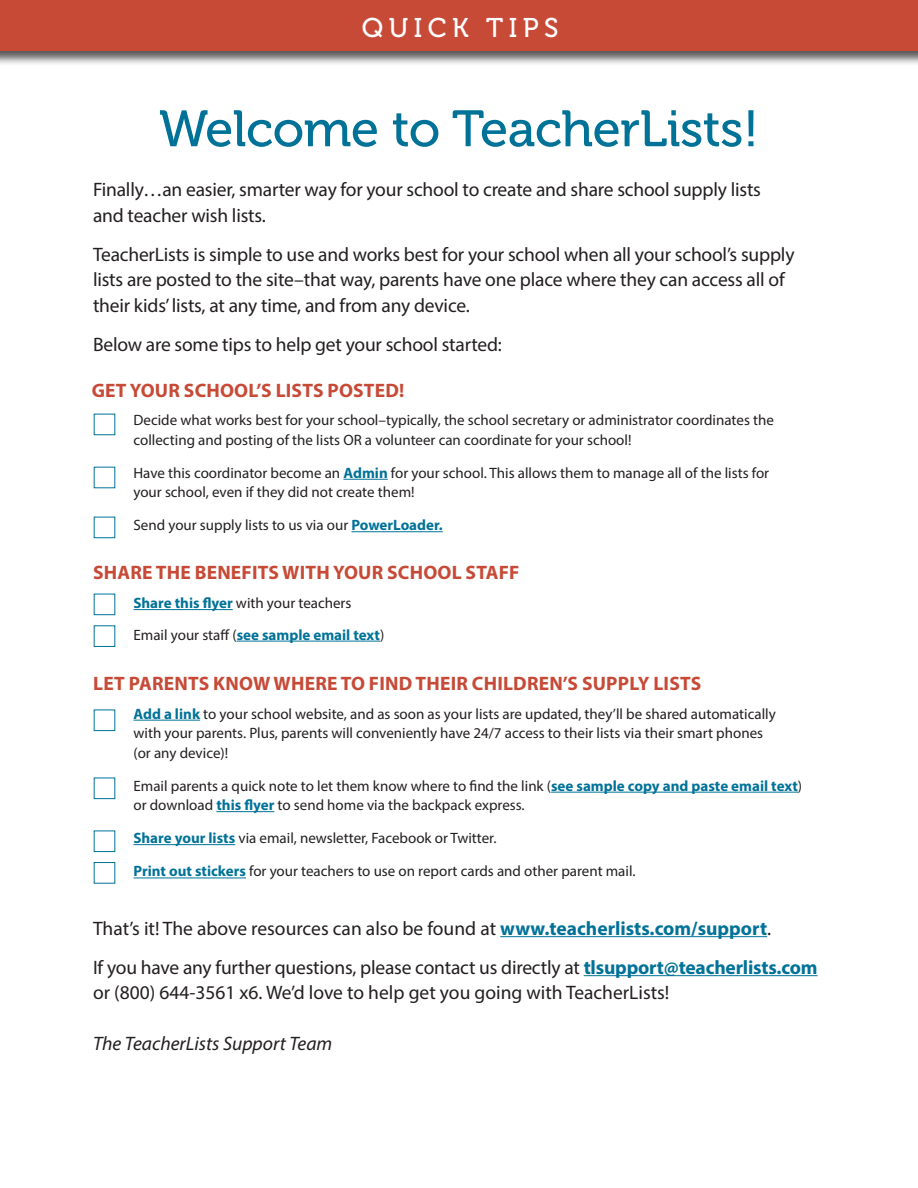
<style>
.page{position:relative;width:918px;height:1188px;background:#fff}
.page>*{position:absolute;margin:0;border:0;box-sizing:border-box;transform-origin:0 0}
.t1{font:51px "Museo 500";letter-spacing:-.01em;color:#007298}
.t2{font:27px "Museo 500";letter-spacing:.2em;color:#fff}
.t3{font:19.5px/25.5px "Myriad Pro";letter-spacing:-.01em;color:#231f20}
.t4{font:700 19.5px "Myriad Pro";letter-spacing:.01em;color:#c74a37}
.t5{font:italic 19.5px "Myriad Pro";color:#231f20}
.t6{font:15px/19.5px "Myriad Pro";color:#231f20}
.t7{font:700 15px "Myriad Pro";color:#007298}
.s1{font-weight:700;color:#007298}
.s2{font-weight:400;color:#231f20}
</style>
<div class="page">
<hr style="left:343px;top:479px;width:45px;height:1px;background:#007298">
<hr style="left:351px;top:531px;width:92px;height:1px;background:#007298">
<hr style="left:134px;top:609px;width:99px;height:1px;background:#007298">
<hr style="left:237px;top:641px;width:143px;height:1px;background:#007298">
<hr style="left:134px;top:720px;width:66px;height:1px;background:#007298">
<hr style="left:551px;top:792px;width:247px;height:1px;background:#007298">
<hr style="left:216px;top:811px;width:58px;height:1px;background:#007298">
<hr style="left:134px;top:844px;width:101px;height:1px;background:#007298">
<hr style="left:134px;top:878px;width:112px;height:1px;background:#007298">
<div style="left:0;top:0;width:918px;height:66px;background:#231f20;opacity:.75"></div>
<div style="left:0;top:0;width:918px;height:51px;background:#c74a37"></div>
<hr style="left:500px;top:936px;width:267px;height:1px;background:#007298">
<hr style="left:584px;top:975px;width:234px;height:1px;background:#007298">
<div style="left:94px;top:710px;width:21px;height:21px;border:1px solid #007298"></div>
<div style="left:94px;top:778px;width:21px;height:21px;border:1px solid #007298"></div>
<div style="left:94px;top:831px;width:21px;height:21px;border:1px solid #007298"></div>
<div style="left:94px;top:594px;width:21px;height:21px;border:1px solid #007298"></div>
<div style="left:94px;top:626px;width:21px;height:21px;border:1px solid #007298"></div>
<div style="left:94px;top:862px;width:21px;height:21px;border:1px solid #007298"></div>
<p class="t2" style="left:362px;top:13px;width:198px">QUICK TIPS</p>
<p class="t1" style="left:159px;top:101px;width:601px">Welcome to TeacherLists!</p>
<p class="t3" style="left:93px;top:177px;width:670px">Finally…an easier, smarter way for your school to create and share school supply lists and teacher wish lists.</p>
<p class="t3" style="left:93px;top:241px;width:703px">TeacherLists is simple to use and works best for your school when all your school’s supply lists are posted to the site–that way, parents have one place where they can access all of their kids’ lists, at any time, and from any device.</p>
<p class="t3" style="left:93px;top:331px;width:410px">Below are some tips to help get your school started:</p>
<p class="t4" style="left:92px;top:378px;width:314px">GET YOUR SCHOOL’S LISTS POSTED!</p>
<p class="t6" style="left:134px;top:410px;width:642px">Decide what works best for your school–typically, the school secretary or administrator coordinates the collecting and posting of the lists OR a volunteer can coordinate for your school!</p>
<p class="t6" style="left:134px;top:463px;width:637px">Have this coordinator become an <span class="s1">Admin</span> for your school. This allows them to manage all of the lists for your school, even if they did not create them!</p>
<p class="t6" style="left:134px;top:515px;width:311px">Send your supply lists to us via our <span class="s1">PowerLoader.</span></p>
<p class="t4" style="left:93px;top:560px;width:428px">SHARE THE BENEFITS WITH YOUR SCHOOL STAFF</p>
<p class="t6" style="left:134px;top:593px;width:220px"><span class="s1">Share this flyer</span> with your teachers</p>
<p class="t7" style="left:134px;top:625px;width:252px"><span class="s2">Email your staff (</span>see sample email text<span class="s2">)</span></p>
<p class="t4" style="left:93px;top:670px;width:610px">LET PARENTS KNOW WHERE TO FIND THEIR CHILDREN’S SUPPLY LISTS</p>
<p class="t6" style="left:134px;top:704px;width:644px"><span class="s1">Add a link</span> to your school website, and as soon as your lists are updated, they’ll be shared automatically with your parents. Plus, parents will conveniently have 24/7 access to their lists via their smart phones (or any device)!</p>
<p class="t6" style="left:134px;top:776px;width:670px">Email parents a quick note to let them know where to find the link (<span class="s1">see sample copy and paste email text</span>) or download <span class="s1">this flyer</span> to send home via the backpack express.</p>
<p class="t6" style="left:134px;top:828px;width:364px"><span class="s1">Share your lists</span> via email, newsletter, Facebook or Twitter.</p>
<p class="t6" style="left:134px;top:861px;width:504px"><span class="s1">Print out stickers</span> for your teachers to use on report cards and other parent mail.</p>
<p class="t3" style="left:93px;top:915px;width:680px">That’s it! The above resources can also be found at <span class="s1">www.teacherlists.com/support</span>.</p>
<p class="t3" style="left:93px;top:954px;width:726px">If you have any further questions, please contact us directly at <span class="s1">tlsupport@teacherlists.com </span>or (800) 644-3561 x6. We’d love to help get you going with TeacherLists!</p>
<p class="t5" style="left:93px;top:1032px;width:241px">The TeacherLists Support Team</p>
</div>
